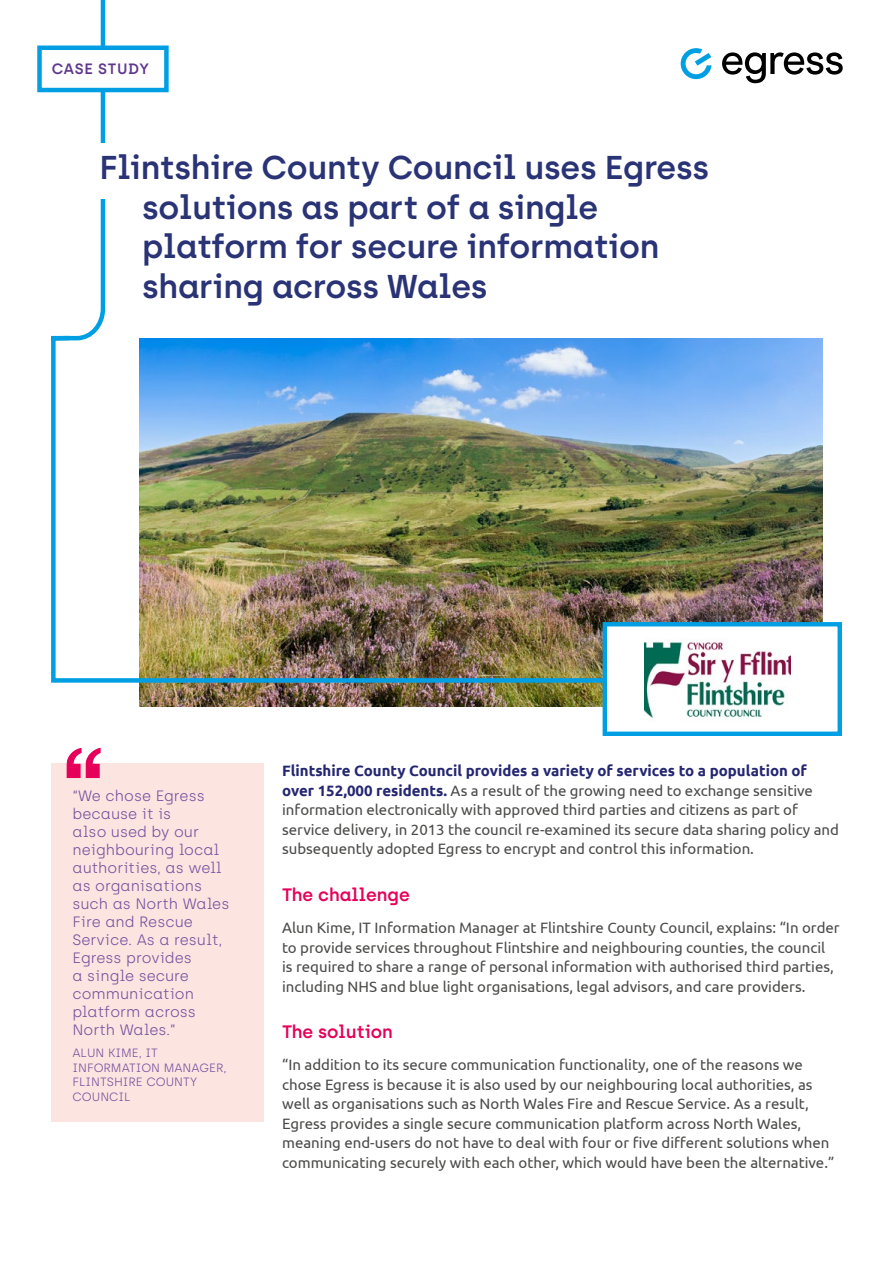
<style>
.page{position:relative;width:893px;height:1263px;background:#fff}
.page>*{position:absolute;margin:0;border:0;box-sizing:border-box;transform-origin:0 0}
.t1{font:600 33px/39.6px "Archia";letter-spacing:-.01em;color:#293375}
.t2{font:600 18px "Archia";color:#e6005a}
.t3{font:15px/19.5px "Ubuntu";color:#4a4a49}
.t4{font:300 15px/18px "Archia";color:#74529d}
.t5{font:600 15px "Archia";letter-spacing:.05em;color:#5f388e}
.t6{font:300 12px/14.4px "Archia";color:#74529d}
.s1{font-weight:700;color:#252772}
</style>
<div class="page">
<svg style="left:47px;top:92px;width:60px;height:241px"></svg>
<div style="left:51px;top:764px;width:213px;height:358px;background:#fce4e1"></div>
<svg style="left:67px;top:748px;width:34px;height:30px"></svg>
<hr style="left:101px;top:0;width:4px;height:84px;background:#009fe3">
<div style="left:37px;top:46px;width:132px;height:46px;background:#fff;border:4px solid #009fe3"></div>
<div style="left:73px;top:144px;width:61px;height:55px;background:#fff"></div>
<img style="left:140px;top:338px;width:682px;height:369px">
<svg style="left:681px;top:48px;width:30px;height:31px"></svg>
<svg style="left:722px;top:52px;width:121px;height:31px"></svg>
<img style="left:51px;top:333px;width:592px;height:352px">
<div style="left:603px;top:622px;width:239px;height:114px;background:#fff;border:4px solid #009fe3"></div>
<img style="left:644px;top:640px;width:147px;height:79px">
<p class="t5" style="left:52px;top:60px;width:99px">CASE STUDY</p>
<h1 class="t1" style="left:142px;top:147px;width:569px;text-indent:-43px">Flintshire County Council uses Egress solutions as part of a single platform for secure information sharing across Wales</h1>
<p class="t4" style="left:72px;top:786px;width:158px">“We chose Egress because it is<br>also used by our neighbouring local authorities, as well as organisations such as North Wales<br>Fire and Rescue<br>Service. As a result,<br>Egress provides<br>a single secure communication platform across<br>North Wales.”</p>
<p class="t6" style="left:72px;top:1046px;width:156px">ALUN KIME, IT<br>INFORMATION MANAGER,<br>FLINTSHIRE COUNTY<br>COUNCIL</p>
<p class="t3" style="left:282px;top:761px;width:558px"><span class="s1">Flintshire County Council provides a variety of services to a population of over 152,000 residents.</span> As a result of the growing need to exchange sensitive information electronically with approved third parties and citizens as part of service delivery, in 2013 the council re-examined its secure data sharing policy and subsequently adopted Egress to encrypt and control this information.</p>
<p class="t2" style="left:282px;top:883px;width:129px">The challenge</p>
<p class="t3" style="left:282px;top:917px;width:559px">Alun Kime, IT Information Manager at Flintshire County Council, explains: “In order to provide services throughout Flintshire and neighbouring counties, the council<br>is required to share a range of personal information with authorised third parties, including NHS and blue light organisations, legal advisors, and care providers.</p>
<p class="t2" style="left:282px;top:1021px;width:112px">The solution</p>
<p class="t3" style="left:282px;top:1055px;width:554px">“In addition to its secure communication functionality, one of the reasons we chose Egress is because it is also used by our neighbouring local authorities, as well as organisations such as North Wales Fire and Rescue Service. As a result, Egress provides a single secure communication platform across North Wales, meaning end-users do not have to deal with four or five different solutions when communicating securely with each other, which would have been the alternative.”</p>
</div>
